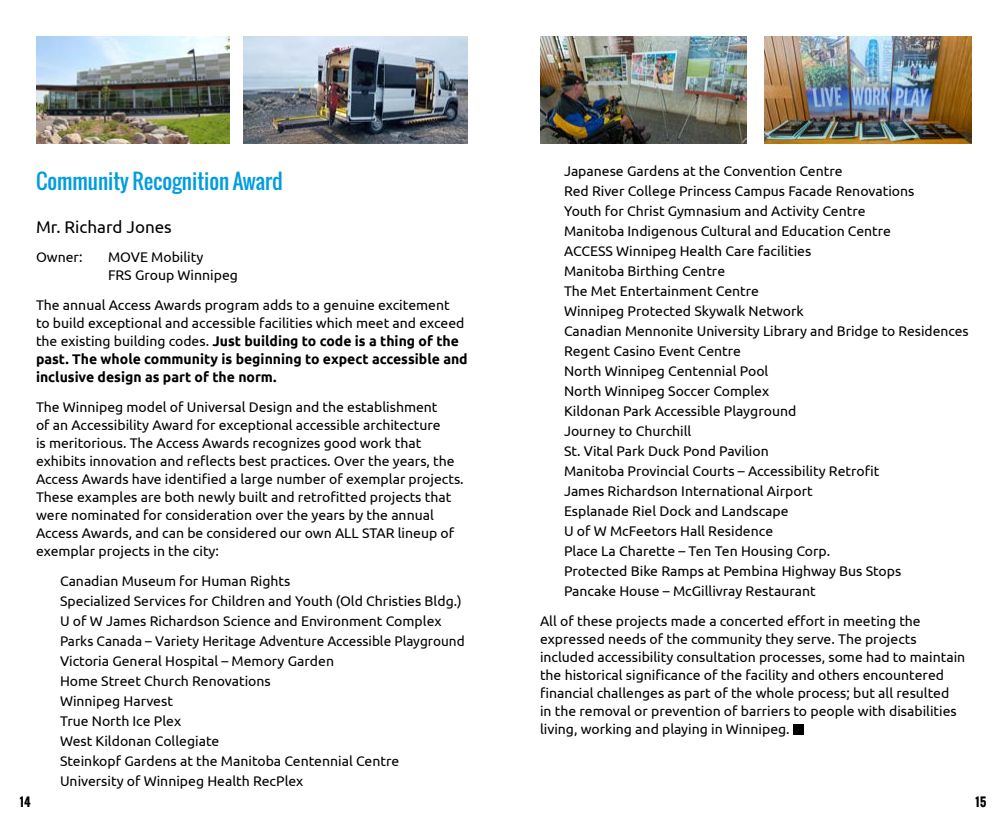
<style>
.page{position:relative;width:1008px;height:828px;background:#fff}
.page>*{position:absolute;margin:0;border:0;box-sizing:border-box;transform-origin:0 0}
.fin_header{font:21px "Oswald";color:#009dde}
.fin_header_ubuntu{font:17px "Ubuntu";color:#000}
.body{font:14px/18px "Ubuntu";color:#000}
.t1{font:700 12px "Oswald";color:#000}
.s1{font-weight:700}
</style>
<div class="page">
<div style="left:793px;top:724px;width:11px;height:11px;background:#000"></div>
<img style="left:243px;top:37px;width:225px;height:107px">
<img style="left:36px;top:37px;width:193px;height:107px">
<img style="left:765px;top:37px;width:207px;height:107px">
<img style="left:540px;top:37px;width:207px;height:107px">
<p class="fin_header" style="left:36px;top:165px;width:248px">Community Recognition Award</p>
<p class="fin_header_ubuntu" style="left:36px;top:217px;width:137px">Mr. Richard Jones</p>
<p class="body" style="left:36px;top:248px;width:48px">Owner:</p>
<p class="body" style="left:108px;top:248px;width:131px">MOVE Mobility<br>FRS Group Winnipeg</p>
<p class="body" style="left:36px;top:296px;width:433px">The annual Access Awards program adds to a genuine excitement<br>to build exceptional and accessible facilities which meet and exceed the existing building codes. <span class="s1">Just building to code is a thing of the past. The whole community is beginning to expect accessible and inclusive design as part of the norm.</span></p>
<p class="body" style="left:36px;top:398px;width:429px">The Winnipeg model of Universal Design and the establishment<br>of an Accessibility Award for exceptional accessible architecture<br>is meritorious. The Access Awards recognizes good work that exhibits innovation and reflects best practices. Over the years, the Access Awards have identified a large number of exemplar projects.<br>These examples are both newly built and retrofitted projects that were nominated for consideration over the years by the annual Access Awards, and can be considered our own ALL STAR lineup of exemplar projects in the city:</p>
<p class="body" style="left:60px;top:572px;width:232px">Canadian Museum for Human Rights</p>
<p class="body" style="left:60px;top:592px;width:403px">Specialized Services for Children and Youth (Old Christies Bldg.)</p>
<p class="body" style="left:60px;top:612px;width:383px">U of W James Richardson Science and Environment Complex</p>
<p class="body" style="left:60px;top:632px;width:406px">Parks Canada – Variety Heritage Adventure Accessible Playground</p>
<p class="body" style="left:60px;top:652px;width:276px">Victoria General Hospital – Memory Garden</p>
<p class="body" style="left:60px;top:672px;width:212px">Home Street Church Renovations</p>
<p class="body" style="left:60px;top:692px;width:114px">Winnipeg Harvest</p>
<p class="body" style="left:60px;top:712px;width:123px">True North Ice Plex</p>
<p class="body" style="left:60px;top:732px;width:161px">West Kildonan Collegiate</p>
<p class="body" style="left:60px;top:752px;width:341px">Steinkopf Gardens at the Manitoba Centennial Centre</p>
<p class="body" style="left:60px;top:772px;width:245px">University of Winnipeg Health RecPlex</p>
<p class="body" style="left:564px;top:161px;width:280px">Japanese Gardens at the Convention Centre</p>
<p class="body" style="left:564px;top:181px;width:352px">Red River College Princess Campus Facade Renovations</p>
<p class="body" style="left:564px;top:201px;width:303px">Youth for Christ Gymnasium and Activity Centre</p>
<p class="body" style="left:564px;top:221px;width:329px">Manitoba Indigenous Cultural and Education Centre</p>
<p class="body" style="left:564px;top:241px;width:249px">ACCESS Winnipeg Health Care facilities</p>
<p class="body" style="left:564px;top:261px;width:163px">Manitoba Birthing Centre</p>
<p class="body" style="left:564px;top:281px;width:197px">The Met Entertainment Centre</p>
<p class="body" style="left:564px;top:301px;width:241px">Winnipeg Protected Skywalk Network</p>
<p class="body" style="left:564px;top:321px;width:406px">Canadian Mennonite University Library and Bridge to Residences</p>
<p class="body" style="left:564px;top:341px;width:179px">Regent Casino Event Centre</p>
<p class="body" style="left:564px;top:361px;width:206px">North Winnipeg Centennial Pool</p>
<p class="body" style="left:564px;top:381px;width:207px">North Winnipeg Soccer Complex</p>
<p class="body" style="left:564px;top:401px;width:234px">Kildonan Park Accessible Playground</p>
<p class="body" style="left:564px;top:421px;width:129px">Journey to Churchill</p>
<p class="body" style="left:564px;top:441px;width:206px">St. Vital Park Duck Pond Pavilion</p>
<p class="body" style="left:564px;top:461px;width:317px">Manitoba Provincial Courts – Accessibility Retrofit</p>
<p class="body" style="left:564px;top:481px;width:250px">James Richardson International Airport</p>
<p class="body" style="left:564px;top:501px;width:226px">Esplanade Riel Dock and Landscape</p>
<p class="body" style="left:564px;top:521px;width:211px">U of W McFeetors Hall Residence</p>
<p class="body" style="left:564px;top:541px;width:268px">Place La Charette – Ten Ten Housing Corp.</p>
<p class="body" style="left:564px;top:561px;width:339px">Protected Bike Ramps at Pembina Highway Bus Stops</p>
<p class="body" style="left:564px;top:581px;width:253px">Pancake House – McGillivray Restaurant</p>
<p class="body" style="left:540px;top:611px;width:427px">All of these projects made a concerted effort in meeting the expressed needs of the community they serve. The projects included accessibility consultation processes, some had to maintain the historical significance of the facility and others encountered financial challenges as part of the whole process; but all resulted<br>in the removal or prevention of barriers to people with disabilities living, working and playing in Winnipeg.</p>
<p class="t1" style="left:20px;top:793px;width:12px">14</p>
<p class="t1" style="left:976px;top:793px;width:13px">15</p>
</div>
